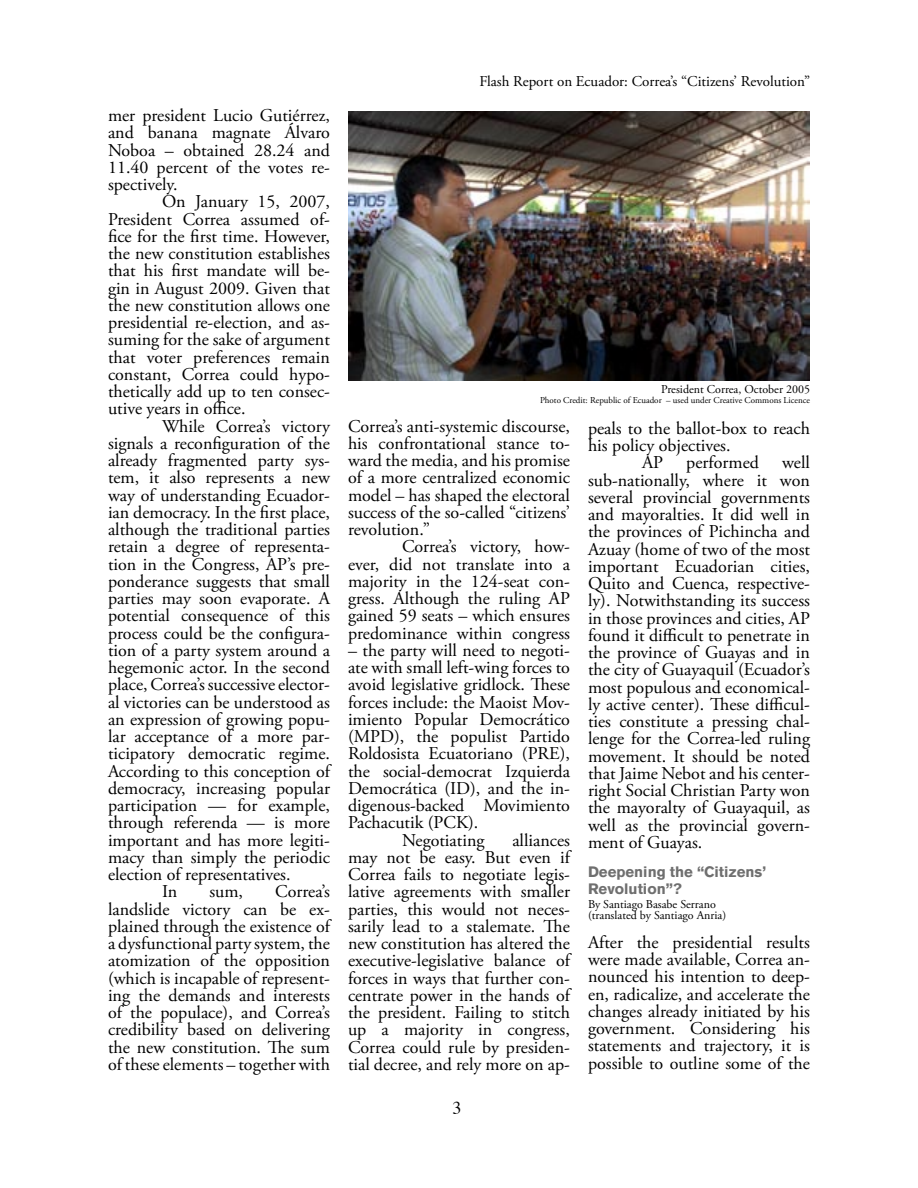
<style>
.page{position:relative;width:918px;height:1188px;background:#fff}
.page>*{position:absolute;margin:0;border:0;box-sizing:border-box;transform-origin:0 0}
.Body_Copy{font:18px/17.2px "Adobe Garamond Pro";color:#000;text-align:justify}
.t1{font:18px "Times";color:#000}
.t2{font:15px "Adobe Garamond Pro";color:#000}
.real_subs{font:700 15px/16.2px "Akzidenz Grotesk BE";color:#6f6f6f}
.Footnotes{font:12px/11.4px "Adobe Garamond Pro";color:#000}
.Footnotes-2{font:9px "Adobe Garamond Pro";color:#000}
</style>
<div class="page">
<img style="left:349px;top:112px;width:460px;height:268px">
<p class="Body_Copy" style="left:108px;top:107px;width:224px">mer president Lucio Gutiérrez, and banana magnate Álvaro Noboa – obtained 28.24 and 11.40 percent of the votes re&shy;spectively.</p>
<p class="Body_Copy" style="left:108px;top:194px;width:224px;text-indent:54px">On January 15, 2007, President Correa assumed of&shy;fice for the first time. However, the new constitution establishes that his first mandate will be&shy;gin in August 2009. Given that the new constitution allows one presidential re-election, and as&shy;suming for the sake of argument that voter preferences remain constant, Correa could hypo&shy;thetically add up to ten consec&shy;utive years in office.</p>
<p class="Body_Copy" style="left:108px;top:418px;width:224px;text-indent:54px">While Correa’s victory signals a reconfiguration of the already fragmented party sys&shy;tem, it also represents a new way of understanding Ecuador&shy;ian democracy. In the first place, although the traditional parties retain a degree of representa&shy;tion in the Congress, AP’s pre&shy;ponderance suggests that small parties may soon evaporate. A potential consequence of this process could be the configura&shy;tion of a party system around a hegemonic actor. In the second place, Correa’s successive elector&shy;al victories can be understood as an expression of growing popu&shy;lar acceptance of a more par&shy;ticipatory democratic regime.<br>According to this conception of democracy, increasing popular participation — for example, through referenda — is more important and has more legiti&shy;macy than simply the periodic election of representatives.</p>
<p class="Body_Copy" style="left:162px;top:884px;width:17px">In</p>
<p class="Body_Copy" style="left:209px;top:884px;width:35px">sum,</p>
<p class="Body_Copy" style="left:108px;top:884px;width:224px;text-indent:167px">Correa’s landslide victory can be ex&shy;plained through the existence of a dysfunctional party system, the atomization of the opposition (which is incapable of represent&shy;ing the demands and interests of the populace), and Correa’s credibility based on delivering the new constitution. The sum of these elements – together with</p>
<p class="t2" style="left:479px;top:72px;width:332px">Flash Report on Ecuador: Correa’s “Citizens’ Revolution”</p>
<p class="Footnotes" style="left:661px;top:384px;width:150px">President Correa, October 2005</p>
<p class="Footnotes-2" style="left:540px;top:395px;width:271px">Photo Credit: Republic of Ecuador – used under Creative Commons Licence</p>
<p class="Body_Copy" style="left:348px;top:418px;width:224px">Correa’s anti-systemic discourse, his confrontational stance to&shy;ward the media, and his promise of a more centralized economic model – has shaped the electoral success of the so-called “citizens’ revolution.”</p>
<p class="Body_Copy" style="left:348px;top:539px;width:224px;text-indent:54px">Correa’s victory, how&shy;ever, did not translate into a majority in the 124-seat con&shy;gress. Although the ruling AP gained 59 seats – which ensures predominance within congress</p>
<p class="Body_Copy" style="left:348px;top:642px;width:224px">– the party will need to negoti&shy;ate with small left-wing forces to avoid legislative gridlock. These forces include: the Maoist Mov&shy;imiento Popular Democrático (MPD), the populist Partido Roldosista Ecuatoriano (PRE), the social-democrat Izquierda Democrática (ID), and the in&shy;digenous-backed Movimiento Pachacutik (PCK).</p>
<p class="Body_Copy" style="left:402px;top:832px;width:84px">Negotiating</p>
<p class="Body_Copy" style="left:348px;top:832px;width:224px;text-indent:164px">alliances may not be easy. But even if Correa fails to negotiate legis&shy;lative agreements with smaller parties, this would not neces&shy;sarily lead to a stalemate. The new constitution has altered the executive-legislative balance of forces in ways that further con&shy;centrate power in the hands of the president. Failing to stitch up a majority in congress, Correa could rule by presiden&shy;tial decree, and rely more on ap-</p>
<p class="t1" style="left:453px;top:1091px;width:10px">3</p>
<p class="Body_Copy" style="left:588px;top:420px;width:223px">peals to the ballot-box to reach his policy objectives.</p>
<p class="Body_Copy" style="left:642px;top:455px;width:23px">AP</p>
<p class="Body_Copy" style="left:686px;top:455px;width:74px">performed</p>
<p class="Body_Copy" style="left:588px;top:455px;width:224px;text-indent:194px">well sub-nationally, where it won several provincial governments and mayoralties. It did well in the provinces of Pichincha and Azuay (home of two of the most important Ecuadorian cities, Quito and Cuenca, respective&shy;ly). Notwithstanding its success in those provinces and cities, AP found it difficult to penetrate in the province of Guayas and in the city of Guayaquil (Ecuador’s most populous and economical&shy;ly active center). These difficul&shy;ties constitute a pressing chal&shy;lenge for the Correa-led ruling movement. It should be noted that Jaime Nebot and his center&shy;right Social Christian Party won the mayoralty of Guayaquil, as well as the provincial govern&shy;ment of Guayas.</p>
<p class="real_subs" style="left:588px;top:864px;width:180px">Deepening the “Citizens’<br>Revolution”?</p>
<p class="Footnotes" style="left:588px;top:899px;width:140px">By Santiago Basabe Serrano (translated by Santiago Anria)</p>
<p class="Body_Copy" style="left:588px;top:934px;width:224px">After the presidential results were made available, Correa an&shy;nounced his intention to deep&shy;en, radicalize, and accelerate the changes already initiated by his government. Considering his statements and trajectory, it is possible to outline some of the</p>
</div>
